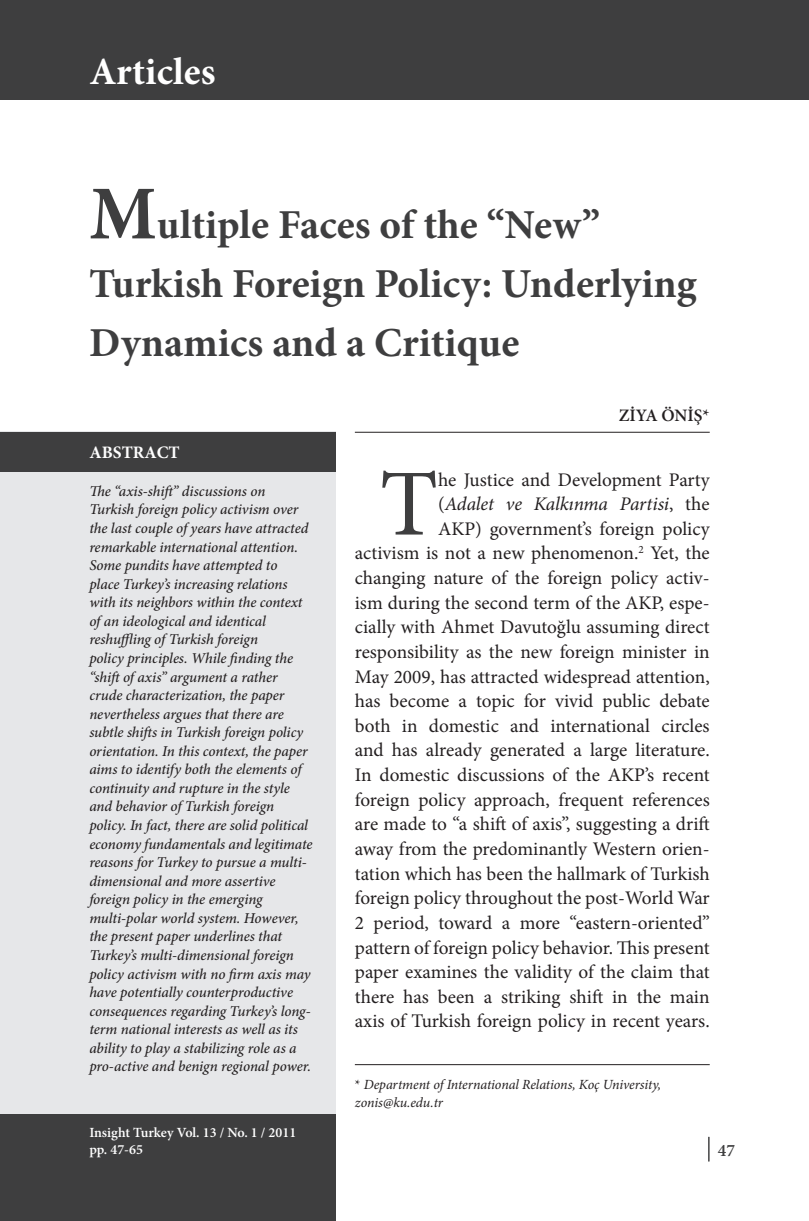
<style>
.page{position:relative;width:809px;height:1221px;background:#fff}
.page>*{position:absolute;margin:0;border:0;box-sizing:border-box;transform-origin:0 0}
.t1{font:94.67px "Minion Pro";color:#3e3e3f}
.t2{font:700 41.12px/58.6px "Minion Pro";color:#3e3e3f}
.t3{font:700 38.5px "Minion Pro";color:#fff}
.t4{font:19.25px/24.7px "Minion Pro";color:#231f20;text-align:right}
.t5{font:600 17.5px "Minion Pro";color:#231f20}
.t6{font:700 17.5px "Minion Pro";color:#fff}
.t7{font:600 17.5px "Minion Pro";color:#3e3e3f}
.t8{font:italic 500 15.05px/18.6px "Minion Pro";letter-spacing:-.005em;color:#231f20}
.t9{font:italic 14px/17.5px "Minion Pro";letter-spacing:-.01em;color:#231f20}
.t10{font:600 14px/16.6px "Minion Pro";color:#fff}
.s1{font-size:76.12px}
.s2{font-style:italic}
.s3{font-style:normal}
</style>
<div class="page">
<svg style="left:708px;top:1136px;width:1px;height:25px"></svg>
<hr style="left:355px;top:1064px;width:354px;height:1px;background:#231f20">
<hr style="left:355px;top:432px;width:354px;height:1px;background:#231f20">
<div style="left:0;top:432px;width:335px;height:788px;background:#e6e7e9"></div>
<div style="left:0;top:432px;width:335px;height:39px;background:#3e3e3f"></div>
<div style="left:0;top:1114px;width:335px;height:106px;background:#3e3e3f"></div>
<div style="left:0;top:0;width:809px;height:99px;background:#3e3e3f"></div>
<h3 class="t3" style="left:89px;top:45px;width:128px">Articles</h3>
<h2 class="t2" style="left:89px;top:195px;width:609px"><span class="s1">M</span>ultiple Faces of the “New”<br>Turkish Foreign Policy: Underlying<br>Dynamics and a Critique</h2>
<p class="t6" style="left:89px;top:440px;width:92px">ABSTRACT</p>
<p class="t8" style="left:89px;top:482px;width:225px">The “axis-shift” discussions on Turkish foreign policy activism over the last couple of years have attracted remarkable international attention.<br>Some pundits have attempted to<br>place Turkey’s increasing relations with its neighbors within the context of an ideological and identical reshuffling of Turkish foreign<br>policy principles. While finding the “shift of axis” argument a rather crude characterization, the paper nevertheless argues that there are subtle shifts in Turkish foreign policy orientation. In this context, the paper aims to identify both the elements of continuity and rupture in the style and behavior of Turkish foreign policy. In fact, there are solid political economy fundamentals and legitimate reasons for Turkey to pursue a multi&shy;dimensional and more assertive foreign policy in the emerging multi-polar world system. However, the present paper underlines that Turkey’s multi-dimensional foreign policy activism with no firm axis may have potentially counterproductive consequences regarding Turkey’s long&shy;term national interests as well as its ability to play a stabilizing role as a pro-active and benign regional power.</p>
<p class="t10" style="left:89px;top:1124px;width:208px">Insight Turkey Vol. 13 / No. 1 / 2011 pp. 47-65</p>
<p class="t5" style="left:618px;top:403px;width:92px">ZİYA ÖNİŞ*</p>
<h1 class="t1" style="left:379px;top:441px;width:60px">T</h1>
<p class="t4" style="left:355px;top:467px;width:356px">he Justice and Development Party<br>(<span class="s2">Adalet ve Kalkınma Partisi</span>, the<br>AKP) government’s foreign policy<br>activism is not a new phenomenon.<sup>2</sup> Yet, the changing nature of the foreign policy activ&shy;ism during the second term of the AKP, espe&shy;cially with Ahmet Davutoğlu assuming direct responsibility as the new foreign minister in May 2009, has attracted widespread attention, has become a topic for vivid public debate both in domestic and international circles and has already generated a large literature.<br>In domestic discussions of the AKP’s recent foreign policy approach, frequent references are made to “a shift of axis”, suggesting a drift away from the predominantly Western orien&shy;tation which has been the hallmark of Turkish foreign policy throughout the post-World War 2 period, toward a more “eastern-oriented” pattern of foreign policy behavior. This present paper examines the validity of the claim that there has been a striking shift in the main axis of Turkish foreign policy in recent years.</p>
<p class="t9" style="left:355px;top:1075px;width:307px"><span class="s3">*</span> Department of International Relations, Koç University, zonis@ku.edu.tr</p>
<p class="t7" style="left:717px;top:1137px;width:19px">47</p>
</div>
